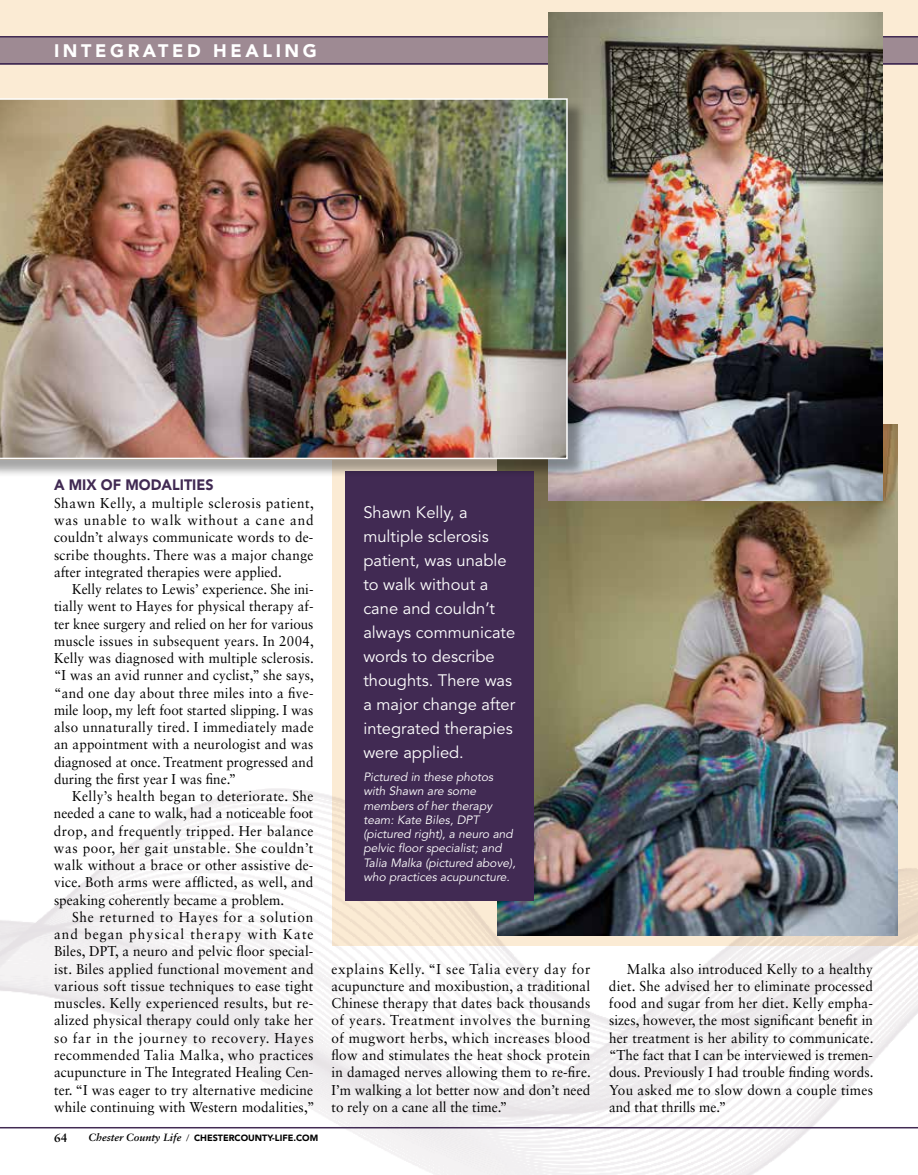
<style>
.page{position:relative;width:918px;height:1175px;background:#fff}
.page>*{position:absolute;margin:0;border:0;box-sizing:border-box;transform-origin:0 0}
.t1{font:900 18px "Avenir LT Std";letter-spacing:.2em;color:#fff}
.t2{font:16.5px/24px "Avenir LT Std";color:#fff}
.t3{font:900 15px "Avenir LT Std";color:#412a53;scale:.95 1}
.t4{font:14.25px/17.2px "Sabon LT Std";color:#000;text-align:justify;scale:.95 1}
.t5{font:14.25px/17.2px "Sabon LT Std";color:#000;text-align:justify;scale:.94 1}
.t6{font:italic 12px/14.2px "Avenir LT Std";color:#fff}
.t7{font:700 12px "Sabon LT Std";color:#000}
.t8{font:900 9px "Avenir LT Std";color:#000}
.s1{font-family:"Sabon LT Std";font-weight:700;font-style:italic;font-size:10.5px}
.s2{font-weight:300}
</style>
<div class="page">
<div style="left:332px;top:153px;width:586px;height:792px;background:#fbebd4"></div>
<img style="left:0;top:788px;width:918px;height:386px">
<div style="left:0;top:0;width:918px;height:459px;background:#fbebd4"></div>
<div style="left:0;top:37px;width:918px;height:27px;background:#9e8a93"></div>
<hr style="left:0;top:1126px;width:918px;height:2px;background:#412a53">
<hr style="left:0;top:36px;width:918px;height:2px;background:#412a53">
<hr style="left:0;top:63px;width:918px;height:1px;background:#412a53">
<svg style="left:917px;top:1006px;width:1px;height:142px"></svg>
<img style="left:498px;top:424px;width:399px;height:511px">
<img style="left:549px;top:13px;width:333px;height:487px">
<div style="left:345px;top:471px;width:189px;height:429px;background:#412a53"></div>
<div style="left:0;top:100px;width:586px;height:377px;background:#000;opacity:.35"></div>
<img style="left:0;top:98px;width:568px;height:361px">
<p class="t1" style="left:54px;top:40px;width:264px">INTEGRATED HEALING</p>
<p class="t3" style="left:54px;top:476px;width:169px">A MIX OF MODALITIES</p>
<p class="t4" style="left:54px;top:494px;width:275px">Shawn Kelly, a multiple sclerosis patient, was unable to walk without a cane and couldn’t always communicate words to de&shy;scribe thoughts. There was a major change after integrated therapies were applied.</p>
<p class="t5" style="left:54px;top:580px;width:278px;text-indent:18px">Kelly relates to Lewis’ experience. She ini&shy;tially went to Hayes for physical therapy af&shy;ter knee surgery and relied on her for various muscle issues in subsequent years. In 2004, Kelly was diagnosed with multiple sclerosis. “I was an avid runner and cyclist,” she says, “and one day about three miles into a five&shy;mile loop, my left foot started slipping. I was also unnaturally tired. I immediately made an appointment with a neurologist and was diagnosed at once. Treatment progressed and during the first year I was fine.”</p>
<p class="t4" style="left:54px;top:787px;width:275px;text-indent:18px">Kelly’s health began to deteriorate. She needed a cane to walk, had a noticeable foot drop, and frequently tripped. Her balance was poor, her gait unstable. She couldn’t walk without a brace or other assistive de&shy;vice. Both arms were afflicted, as well, and speaking coherently became a problem.</p>
<p class="t4" style="left:54px;top:908px;width:276px;text-indent:18px">She returned to Hayes for a solution and began physical therapy with Kate Biles, DPT, a neuro and pelvic floor special&shy;ist. Biles applied functional movement and various soft tissue techniques to ease tight muscles. Kelly experienced results, but re&shy;alized physical therapy could only take her so far in the journey to recovery. Hayes recommended Talia Malka, who practices acupuncture in The Integrated Healing Cen&shy;ter. “I was eager to try alternative medicine while continuing with Western modalities,”</p>
<p class="t7" style="left:54px;top:1130px;width:15px">64</p>
<p class="t8" style="left:88px;top:1132px;width:231px"><span class="s1">Chester County Life</span> <span class="s2">/</span> CHESTERCOUNTY-LIFE.COM</p>
<p class="t2" style="left:363px;top:500px;width:153px">Shawn Kelly, a multiple sclerosis patient, was unable to walk without a cane and couldn’t always communicate words to describe thoughts. There was a major change after integrated therapies were applied.</p>
<p class="t6" style="left:363px;top:770px;width:154px">Pictured in these photos with Shawn are some members of her therapy team: Kate Biles, DPT (pictured right), a neuro and pelvic floor specialist; and<br>Talia Malka (pictured above), who practices acupuncture.</p>
<p class="t4" style="left:332px;top:960px;width:275px">explains Kelly. “I see Talia every day for acupuncture and moxibustion, a traditional Chinese therapy that dates back thousands of years. Treatment involves the burning of mugwort herbs, which increases blood flow and stimulates the heat shock protein in damaged nerves allowing them to re-fire.<br>I’m walking a lot better now and don’t need to rely on a cane all the time.”</p>
<p class="t4" style="left:609px;top:960px;width:280px;text-indent:18px">Malka also introduced Kelly to a healthy diet. She advised her to eliminate processed food and sugar from her diet. Kelly empha&shy;sizes, however, the most significant benefit in her treatment is her ability to communicate. “The fact that I can be interviewed is tremen&shy;dous. Previously I had trouble finding words.<br>You asked me to slow down a couple times and that thrills me.”</p>
</div>
